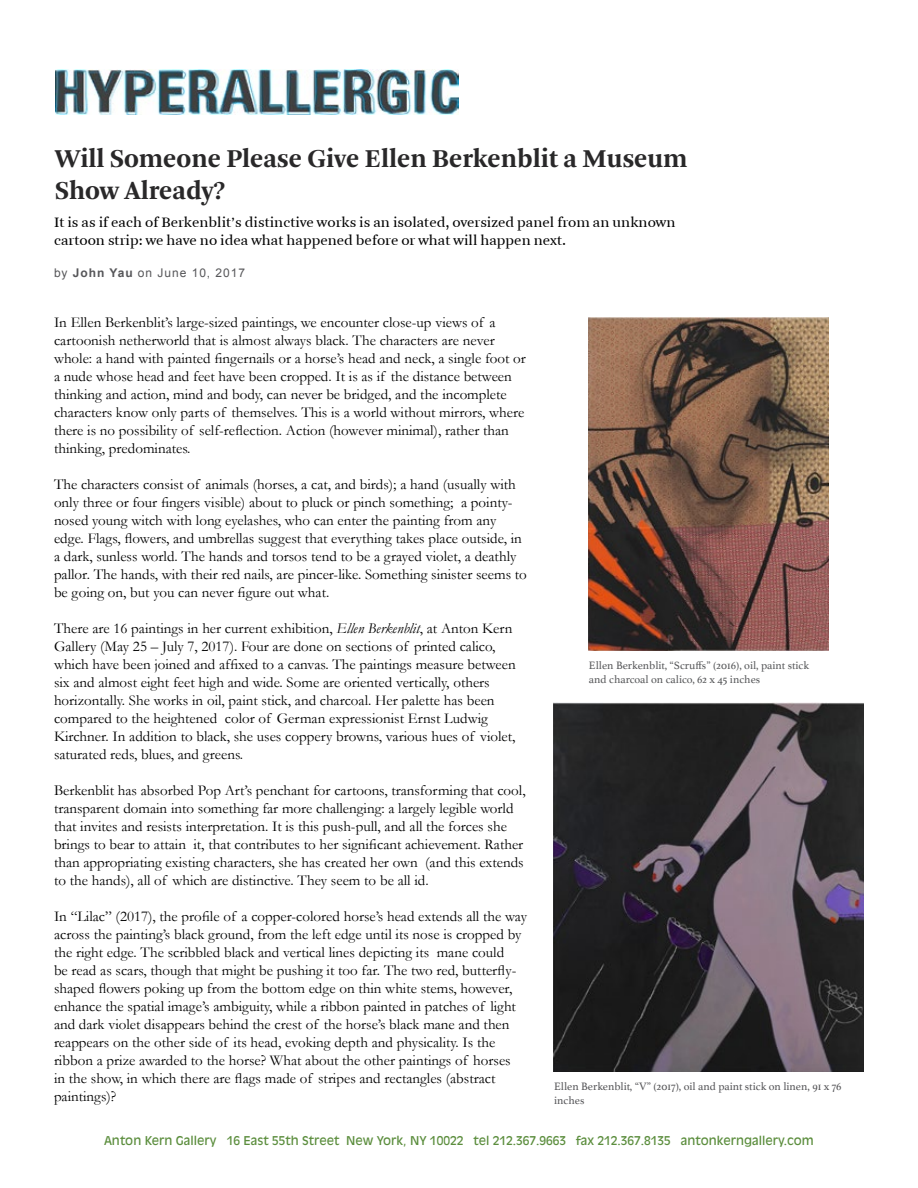
<style>
.page{position:relative;width:918px;height:1188px;background:#fff}
.page>*{position:absolute;margin:0;border:0;box-sizing:border-box;transform-origin:0 0}
.t1{font:700 27px/32.4px "Arnhem";color:#292829}
.t2{font:15px/18px "Garamond";color:#000}
.t3{font:15px/18px "Arnhem Blond";color:#000}
.t4{font:12px "Antique Olive";color:#5c8e3e}
.t5{font:12px "Arial";letter-spacing:.08em;color:#565659}
.t6{font:11.25px/13.5px "Athelas";color:#58595b}
.t7{font:11.25px/13.5px "Athelas";color:#565659}
.s1{font-weight:700}
.s2{font-style:italic}
</style>
<div class="page">
<img style="left:55px;top:69px;width:404px;height:45px">
<img style="left:554px;top:703px;width:309px;height:369px">
<img style="left:589px;top:318px;width:239px;height:333px">
<h1 class="t1" style="left:55px;top:143px;width:634px">Will Someone Please Give Ellen Berkenblit a Museum<br>Show Already?</h1>
<p class="t3" style="left:54px;top:213px;width:623px">It is as if each of Berkenblit’s distinctive works is an isolated, oversized panel from an unknown cartoon strip: we have no idea what happened before or what will happen next.</p>
<p class="t5" style="left:54px;top:265px;width:193px">by <span class="s1">John Yau</span> on June 10, 2017</p>
<p class="t2" style="left:54px;top:313px;width:473px">In Ellen Berkenblit’s large-sized paintings, we encounter close-up views of a cartoonish netherworld that is almost always black. The characters are never whole: a hand with painted fingernails or a horse’s head and neck, a single foot or a nude whose head and feet have been cropped. It is as if the distance between thinking and action, mind and body, can never be bridged, and the incomplete characters know only parts of themselves. This is a world without mirrors, where there is no possibility of self-reflection. Action (however minimal), rather than thinking, predominates.</p>
<p class="t2" style="left:54px;top:475px;width:474px">The characters consist of animals (horses, a cat, and birds); a hand (usually with only three or four fingers visible) about to pluck or pinch something; a pointy&shy;nosed young witch with long eyelashes, who can enter the painting from any edge. Flags, flowers, and umbrellas suggest that everything takes place outside, in a dark, sunless world. The hands and torsos tend to be a grayed violet, a deathly pallor. The hands, with their red nails, are pincer-like. Something sinister seems to be going on, but you can never figure out what.</p>
<p class="t2" style="left:54px;top:619px;width:463px">There are 16 paintings in her current exhibition, <span class="s2">Ellen Berkenblit</span>, at Anton Kern Gallery (May 25 – July 7, 2017). Four are done on sections of printed calico, which have been joined and affixed to a canvas. The paintings measure between six and almost eight feet high and wide. Some are oriented vertically, others horizontally. She works in oil, paint stick, and charcoal. Her palette has been compared to the heightened color of German expressionist Ernst Ludwig Kirchner. In addition to black, she uses coppery browns, various hues of violet, saturated reds, blues, and greens.</p>
<p class="t2" style="left:54px;top:781px;width:473px">Berkenblit has absorbed Pop Art’s penchant for cartoons, transforming that cool, transparent domain into something far more challenging: a largely legible world that invites and resists interpretation. It is this push-pull, and all the forces she brings to bear to attain it, that contributes to her significant achievement. Rather than appropriating existing characters, she has created her own (and this extends to the hands), all of which are distinctive. They seem to be all id.</p>
<p class="t2" style="left:54px;top:907px;width:475px">In “Lilac” (2017), the profile of a copper-colored horse’s head extends all the way across the painting’s black ground, from the left edge until its nose is cropped by the right edge. The scribbled black and vertical lines depicting its mane could<br>be read as scars, though that might be pushing it too far. The two red, butterfly&shy;shaped flowers poking up from the bottom edge on thin white stems, however, enhance the spatial image’s ambiguity, while a ribbon painted in patches of light and dark violet disappears behind the crest of the horse’s black mane and then reappears on the other side of its head, evoking depth and physicality. Is the ribbon a prize awarded to the horse? What about the other paintings of horses<br>in the show, in which there are flags made of stripes and rectangles (abstract paintings)?</p>
<p class="t6" style="left:589px;top:658px;width:222px">Ellen Berkenblit, “Scruffs” (2016), oil, paint stick and charcoal on calico, 62 x 45 inches</p>
<p class="t7" style="left:554px;top:1079px;width:289px">Ellen Berkenblit, “V” (2017), oil and paint stick on linen, 91 x 76 inches</p>
<p class="t4" style="left:104px;top:1133px;width:711px">Anton Kern Gallery 16 East 55th Street New York, NY 10022 tel 212.367.9663 fax 212.367.8135 antonkerngallery.com</p>
</div>
